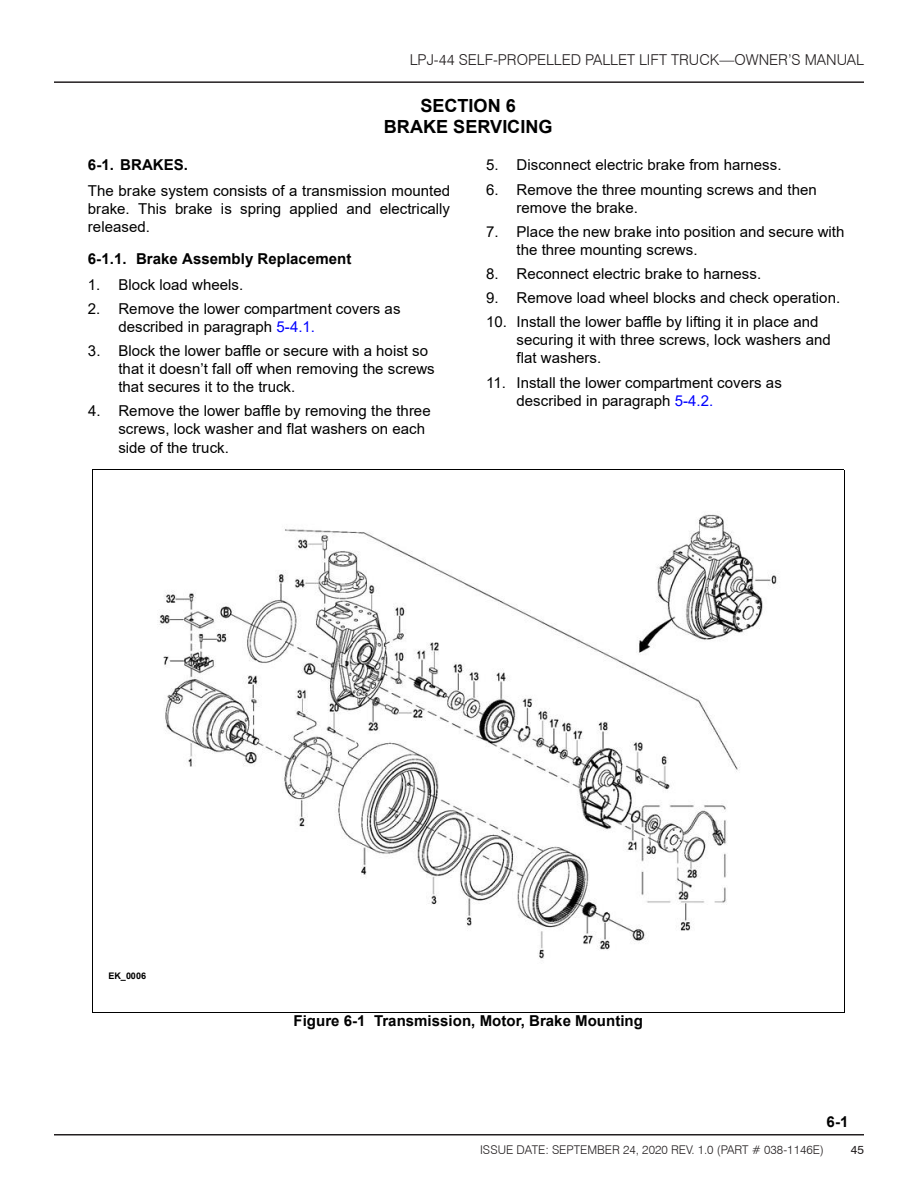
<style>
.page{position:relative;width:918px;height:1188px;background:#fff}
.page>*{position:absolute;margin:0;border:0;box-sizing:border-box;transform-origin:0 0}
.t1{font:700 18.15px/21.1px "Arial";color:#000;text-align:center}
.t2{font:15px/18.1px "Arial";color:#000}
.t3{font:700 15px "Arial";letter-spacing:.005em;color:#000}
.t4{font:300 15px "Swiss 721 BT";color:#231f20}
.t5{font:300 12px "Swiss 721 BT";color:#231f20}
.t6{font:12px "Swiss 721 BT";color:#231f20}
.t7{font:700 9px "Arial";color:#000}
.s1{font-weight:700}
.s2{color:#00f}
</style>
<div class="page">
<img style="left:159px;top:514px;width:618px;height:445px">
<hr style="left:92px;top:470px;width:752px;height:1px;background:#000">
<hr style="left:844px;top:470px;width:1px;height:543px;background:#000">
<hr style="left:92px;top:1012px;width:752px;height:1px;background:#000">
<hr style="left:92px;top:470px;width:1px;height:542px;background:#000">
<hr style="left:54px;top:81px;width:810px;height:2px;background:#231f20">
<hr style="left:54px;top:1134px;width:810px;height:2px;background:#231f20">
<p class="t4" style="left:410px;top:51px;width:456px">LPJ-44 SELF-PROPELLED PALLET LIFT TRUCK—OWNER’S MANUAL</p>
<p class="t1" style="left:384px;top:95px;width:170px">SECTION 6<br>BRAKE SERVICING</p>
<p class="t2" style="left:88px;top:152px;width:364px;line-height:25.7px"><span class="s1">6-1. BRAKES.<br></span>The brake system consists of a transmission mounted</p>
<p class="t2" style="left:88px;top:200px;width:364px">brake. This brake is spring applied and electrically released.</p>
<p class="t3" style="left:88px;top:248px;width:265px">6-1.1. Brake Assembly Replacement</p>
<p class="t2" style="left:88px;top:275px;width:157px">1. Block load wheels.</p>
<p class="t2" style="left:118px;top:299px;width:284px;text-indent:-30px">2. Remove the lower compartment covers as described in paragraph <span class="s2">5-4.1.</span></p>
<p class="t2" style="left:118px;top:342px;width:318px;text-indent:-30px">3. Block the lower baffle or secure with a hoist so that it doesn’t fall off when removing the screws that secures it to the truck.</p>
<p class="t2" style="left:118px;top:402px;width:314px;text-indent:-30px">4. Remove the lower baffle by removing the three screws, lock washer and flat washers on each side of the truck.</p>
<p class="t2" style="left:486px;top:156px;width:297px">5. Disconnect electric brake from harness.</p>
<p class="t2" style="left:517px;top:180px;width:302px;text-indent:-30px">6. Remove the three mounting screws and then remove the brake.</p>
<p class="t2" style="left:517px;top:222px;width:329px;text-indent:-30px">7. Place the new brake into position and secure with the three mounting screws.</p>
<p class="t2" style="left:486px;top:265px;width:277px">8. Reconnect electric brake to harness.</p>
<p class="t2" style="left:486px;top:289px;width:356px">9. Remove load wheel blocks and check operation.</p>
<p class="t2" style="left:517px;top:313px;width:316px;text-indent:-30px">10. Install the lower baffle by lifting it in place and securing it with three screws, lock washers and flat washers.</p>
<p class="t2" style="left:517px;top:373px;width:267px;text-indent:-30px">11. Install the lower compartment covers as described in paragraph <span class="s2">5-4.2.</span></p>
<p class="t7" style="left:108px;top:969px;width:39px">EK_0006</p>
<p class="t3" style="left:294px;top:1010px;width:351px">Figure 6-1 Transmission, Motor, Brake Mounting</p>
<p class="t3" style="left:827px;top:1111px;width:23px">6-1</p>
<p class="t5" style="left:480px;top:1142px;width:345px">ISSUE DATE: SEPTEMBER 24, 2020 REV. 1.0 (PART # 038-1146E)</p>
<p class="t6" style="left:851px;top:1142px;width:15px">45</p>
</div>
